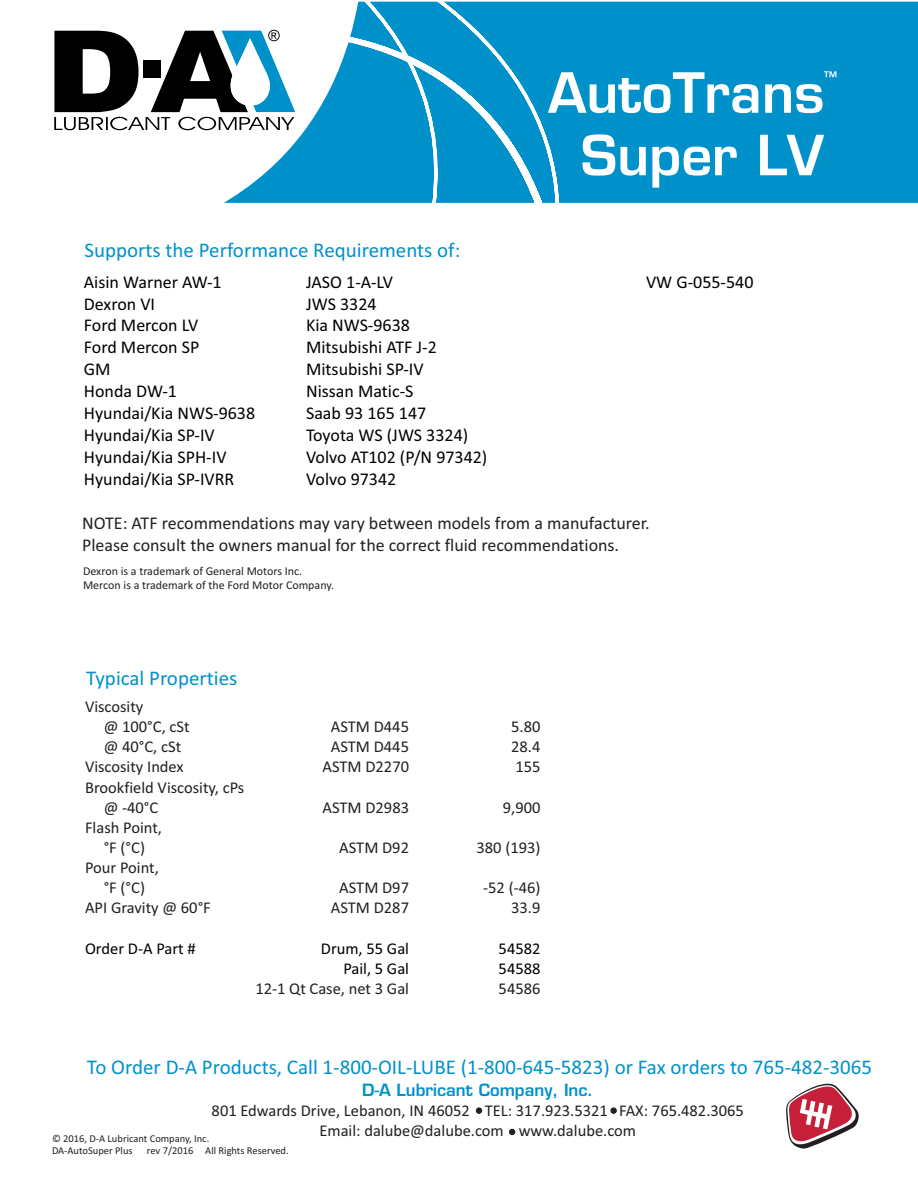
<style>
.page{position:relative;width:918px;height:1188px;background:#fff}
.page>*{position:absolute;margin:0;border:0;box-sizing:border-box;transform-origin:0 0}
.t1{font:21px "Calibri";color:#0091ca}
.t2{font:18px/21.9px "Calibri";color:#000}
.t3{font:18px/21.9px "Calibri";color:#231f20}
.t4{font:16.5px/20.1px "Calibri";color:#231f20;text-align:center}
.t5{font:16.5px "Calibri";color:#000}
.t6{font:16.5px "Square 721 Dm Normal";color:#0091ca}
.t7{font:12px/14.7px "Calibri";color:#231f20}
.t8{font:10.5px/12.8px "Calibri";color:#231f20}
</style>
<div class="page">
<svg style="left:54px;top:30px;width:151px;height:100px"></svg>
<svg style="left:205px;top:1px;width:713px;height:202px;fill:#0091ca"></svg>
<svg style="left:476px;top:1108px;width:6px;height:5px"></svg>
<svg style="left:509px;top:1129px;width:6px;height:6px"></svg>
<svg style="left:611px;top:1108px;width:5px;height:5px"></svg>
<svg style="left:786px;top:1083px;width:73px;height:66px"></svg>
<svg style="left:548px;top:71px;width:288px;height:42px"></svg>
<svg style="left:583px;top:134px;width:241px;height:54px"></svg>
<p class="t1" style="left:84px;top:241px;width:377px">Supports the Performance Requirements of:</p>
<p class="t2" style="left:84px;top:272px;width:173px">Aisin Warner AW-1<br>Dexron VI<br>Ford Mercon LV<br>Ford Mercon SP<br>GM<br>Honda DW-1<br>Hyundai/Kia NWS-9638<br>Hyundai/Kia SP-IV<br>Hyundai/Kia SPH-IV<br>Hyundai/Kia SP-IVRR</p>
<p class="t2" style="left:306px;top:272px;width:183px">JASO 1-A-LV<br>JWS 3324<br>Kia NWS-9638<br>Mitsubishi ATF J-2<br>Mitsubishi SP-IV<br>Nissan Matic-S<br>Saab 93 165 147<br>Toyota WS (JWS 3324)<br>Volvo AT102 (P/N 97342)<br>Volvo 97342</p>
<p class="t2" style="left:646px;top:272px;width:109px">VW G-055-540</p>
<p class="t3" style="left:82px;top:513px;width:569px">NOTE: ATF recommendations may vary between models from a manufacturer.<br>Please consult the owners manual for the correct fluid recommendations.</p>
<p class="t7" style="left:83px;top:564px;width:253px">Dexron is a trademark of General Motors Inc.<br>Mercon is a trademark of the Ford Motor Company.</p>
<p class="t1" style="left:86px;top:670px;width:153px">Typical Properties</p>
<p class="t4" style="left:104px;top:698px;width:87px;text-align:left;text-indent:-19px">Viscosity<br>@ 100°C, cSt</p>
<p class="t4" style="left:331px;top:718px;width:80px">ASTM D445</p>
<p class="t4" style="left:511px;top:718px;width:31px">5.80</p>
<p class="t4" style="left:104px;top:738px;width:79px">@ 40°C, cSt</p>
<p class="t4" style="left:331px;top:738px;width:80px">ASTM D445</p>
<p class="t4" style="left:511px;top:738px;width:31px">28.4</p>
<p class="t4" style="left:85px;top:758px;width:100px">Viscosity Index</p>
<p class="t4" style="left:323px;top:758px;width:88px">ASTM D2270</p>
<p class="t4" style="left:515px;top:758px;width:27px">155</p>
<p class="t4" style="left:104px;top:778px;width:142px;text-align:left;text-indent:-19px">Brookfield Viscosity, cPs @ -40°C</p>
<p class="t4" style="left:323px;top:799px;width:88px">ASTM D2983</p>
<p class="t4" style="left:503px;top:799px;width:39px">9,900</p>
<p class="t4" style="left:85px;top:819px;width:78px">Flash Point, °F (°C)</p>
<p class="t4" style="left:85px;top:859px;width:75px">Pour Point, °F (°C)</p>
<p class="t4" style="left:339px;top:839px;width:71px">ASTM D92</p>
<p class="t4" style="left:477px;top:839px;width:65px">380 (193)</p>
<p class="t4" style="left:339px;top:879px;width:71px">ASTM D97</p>
<p class="t4" style="left:483px;top:879px;width:59px">-52 (-46)</p>
<p class="t4" style="left:85px;top:899px;width:127px">API Gravity @ 60°F</p>
<p class="t4" style="left:331px;top:899px;width:80px">ASTM D287</p>
<p class="t4" style="left:511px;top:899px;width:31px">33.9</p>
<p class="t5" style="left:85px;top:941px;width:112px">Order D-A Part #</p>
<p class="t5" style="left:321px;top:941px;width:90px">Drum, 55 Gal</p>
<p class="t5" style="left:499px;top:941px;width:43px">54582</p>
<p class="t5" style="left:343px;top:961px;width:67px">Pail, 5 Gal</p>
<p class="t5" style="left:499px;top:961px;width:43px">54588</p>
<p class="t4" style="left:255px;top:980px;width:155px">12-1 Qt Case, net 3 Gal</p>
<p class="t4" style="left:499px;top:980px;width:43px">54586</p>
<p class="t1" style="left:87px;top:1058px;width:787px">To Order D-A Products, Call 1-800-OIL-LUBE (1-800-645-5823) or Fax orders to 765-482-3065</p>
<p class="t6" style="left:362px;top:1084px;width:233px">D-A Lubricant Company, Inc.</p>
<p class="t4" style="left:212px;top:1102px;width:534px">801 Edwards Drive, Lebanon, IN 46052 TEL: 317.923.5321 FAX: 765.482.3065<br>Email: dalube@dalube.com www.dalube.com</p>
<p class="t8" style="left:52px;top:1133px;width:159px">© 2016, D-A Lubricant Company, Inc.<br>DA-AutoSuper Plus</p>
<p class="t8" style="left:147px;top:1145px;width:143px">rev 7/2016 All Rights Reserved.</p>
</div>
